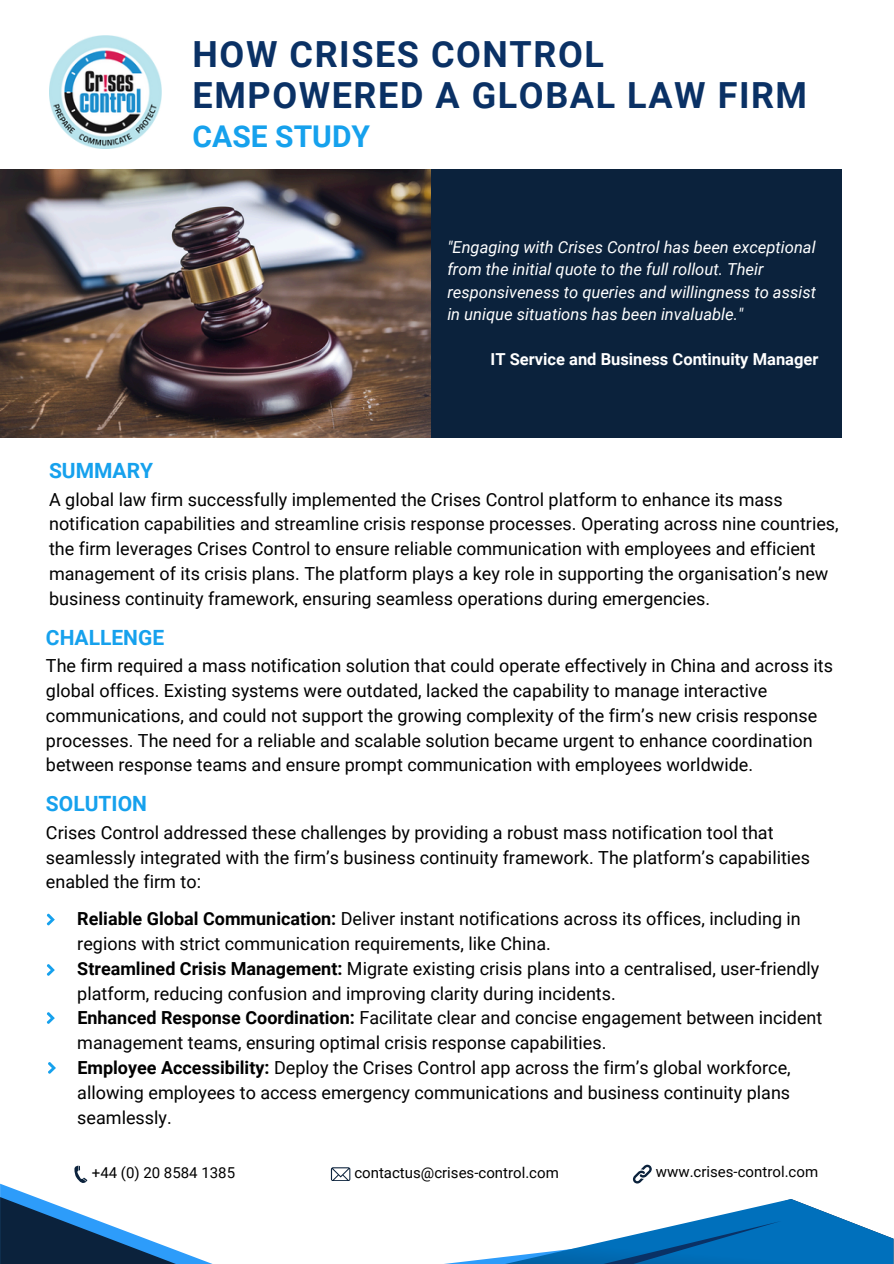
<style>
.page{position:relative;width:894px;height:1264px;background:#fff}
.page>*{position:absolute;margin:0;border:0;box-sizing:border-box;transform-origin:0 0}
.t1{font:700 36px/41.7px "Roboto";letter-spacing:.045em;color:#0a3165}
.t2{font:700 30px "Roboto";color:#16a1ed}
.t3{font:700 21px "Roboto";color:#16a1ed}
.t4{font:18px/24.8px "Roboto";color:#000}
.t5{font:italic 16.5px/22.5px "Roboto";color:#fff}
.t6{font:700 16.5px "Roboto";color:#fff}
.t7{font:15px "Roboto";color:#000}
.s1{font-weight:700}
</style>
<div class="page">
<svg style="left:0;top:1198px;width:893px;height:65px"></svg>
<svg style="left:127px;top:1220px;width:654px;height:43px"></svg>
<img style="left:49px;top:36px;width:113px;height:112px">
<svg style="left:74px;top:1165px;width:13px;height:18px"></svg>
<svg style="left:331px;top:1167px;width:19px;height:13px"></svg>
<svg style="left:632px;top:1164px;width:19px;height:19px"></svg>
<div style="left:0;top:169px;width:841px;height:268px;background:#0b223c"></div>
<img style="left:0;top:169px;width:430px;height:268px">
<svg style="left:46px;top:913px;width:9px;height:13px"></svg>
<svg style="left:46px;top:964px;width:9px;height:12px"></svg>
<svg style="left:46px;top:1012px;width:9px;height:12px"></svg>
<svg style="left:48px;top:1062px;width:8px;height:12px"></svg>
<h5 class="t1" style="left:192px;top:33px;width:615px">HOW CRISES CONTROL<br>EMPOWERED A GLOBAL LAW FIRM</h5>
<h4 class="t2" style="left:192px;top:120px;width:179px">CASE STUDY</h4>
<h5 class="t3" style="left:49px;top:458px;width:105px">SUMMARY</h5>
<h3 class="t5" style="left:447px;top:236px;width:370px">"Engaging with Crises Control has been exceptional from the initial quote to the full rollout. Their responsiveness to queries and willingness to assist in unique situations has been invaluable."</h3>
<h5 class="t6" style="left:490px;top:350px;width:329px">IT Service and Business Continuity Manager</h5>
<h3 class="t4" style="left:49px;top:487px;width:790px">A global law firm successfully implemented the Crises Control platform to enhance its mass notification capabilities and streamline crisis response processes. Operating across nine countries, the firm leverages Crises Control to ensure reliable communication with employees and efficient management of its crisis plans. The platform plays a key role in supporting the organisation’s new business continuity framework, ensuring seamless operations during emergencies.</h3>
<h5 class="t3" style="left:46px;top:625px;width:120px">CHALLENGE</h5>
<h3 class="t4" style="left:46px;top:653px;width:788px">The firm required a mass notification solution that could operate effectively in China and across its global offices. Existing systems were outdated, lacked the capability to manage interactive communications, and could not support the growing complexity of the firm’s new crisis response processes. The need for a reliable and scalable solution became urgent to enhance coordination between response teams and ensure prompt communication with employees worldwide.</h3>
<p class="t3" style="left:46px;top:791px;width:102px">SOLUTION</p>
<p class="t4" style="left:46px;top:820px;width:765px">Crises Control addressed these challenges by providing a robust mass notification tool that seamlessly integrated with the firm’s business continuity framework. The platform’s capabilities enabled the firm to:</p>
<p class="t4" style="left:77px;top:906px;width:746px"><span class="s1">Reliable Global Communication:</span> Deliver instant notifications across its offices, including in regions with strict communication requirements, like China.<br><span class="s1">Streamlined Crisis Management:</span> Migrate existing crisis plans into a centralised, user-friendly platform, reducing confusion and improving clarity during incidents.<br><span class="s1">Enhanced Response Coordination:</span> Facilitate clear and concise engagement between incident management teams, ensuring optimal crisis response capabilities.<br><span class="s1">Employee Accessibility:</span> Deploy the Crises Control app across the firm’s global workforce, allowing employees to access emergency communications and business continuity plans seamlessly.</p>
<h1 class="t7" style="left:92px;top:1164px;width:145px">+44 (0) 20 8584 1385</h1>
<h2 class="t7" style="left:354px;top:1163px;width:206px">contactus@crises-control.com</h2>
<p class="t7" style="left:655px;top:1162px;width:164px">www.crises-control.com</p>
</div>
